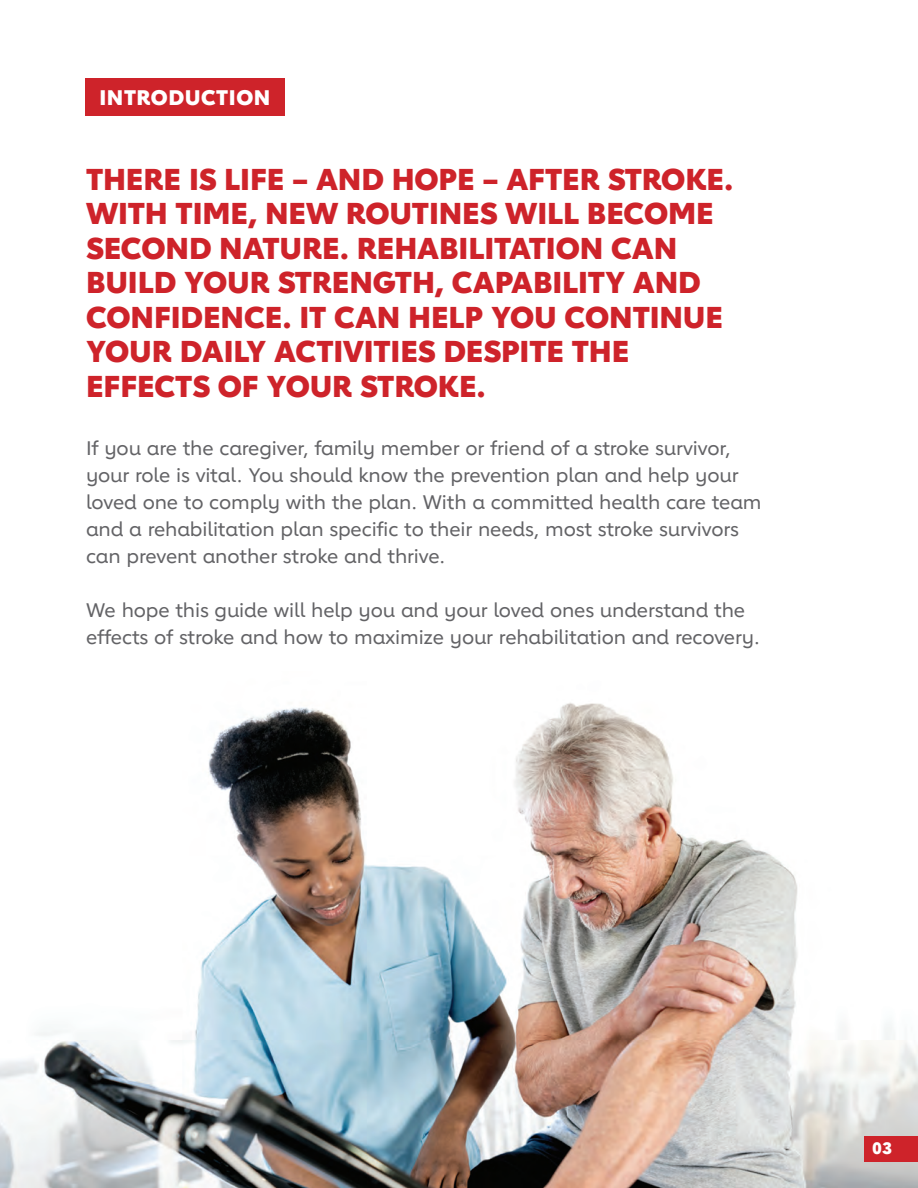
<style>
.page{position:relative;width:918px;height:1188px;background:#fff}
.page>*{position:absolute;margin:0;border:0;box-sizing:border-box;transform-origin:0 0}
.Intro_Large{font:800 30px/34.5px "Lub Dub";letter-spacing:-.005em;color:#ce232a}
.Tabs_-_H2{font:800 21px "Lub Dub";letter-spacing:.025em;color:#fff}
.Body_Copy{font:500 19.5px/27px "Lub Dub";letter-spacing:-.01em;color:#636366}
.t1{font:800 16.5px "Lub Dub";color:#fff}
</style>
<div class="page">
<img style="left:0;top:702px;width:918px;height:486px">
<div style="left:85px;top:78px;width:200px;height:38px;background:#ce232a"></div>
<div style="left:864px;top:1136px;width:54px;height:26px;background:#ce232a"></div>
<h2 class="Tabs_-_H2" style="left:100px;top:85px;width:172px">INTRODUCTION</h2>
<p class="Intro_Large" style="left:86px;top:161px;width:649px">THERE IS LIFE – AND HOPE – AFTER STROKE.<br>WITH TIME, NEW ROUTINES WILL BECOME SECOND NATURE. REHABILITATION CAN BUILD YOUR STRENGTH, CAPABILITY AND CONFIDENCE. IT CAN HELP YOU CONTINUE YOUR DAILY ACTIVITIES DESPITE THE EFFECTS OF YOUR STROKE.</p>
<p class="Body_Copy" style="left:86px;top:435px;width:677px">If you are the caregiver, family member or friend of a stroke survivor, your role is vital. You should know the prevention plan and help your loved one to comply with the plan. With a committed health care team and a rehabilitation plan specific to their needs, most stroke survivors can prevent another stroke and thrive.</p>
<p class="Body_Copy" style="left:86px;top:597px;width:675px">We hope this guide will help you and your loved ones understand the effects of stroke and how to maximize your rehabilitation and recovery.</p>
<p class="t1" style="left:872px;top:1138px;width:21px">03</p>
</div>
